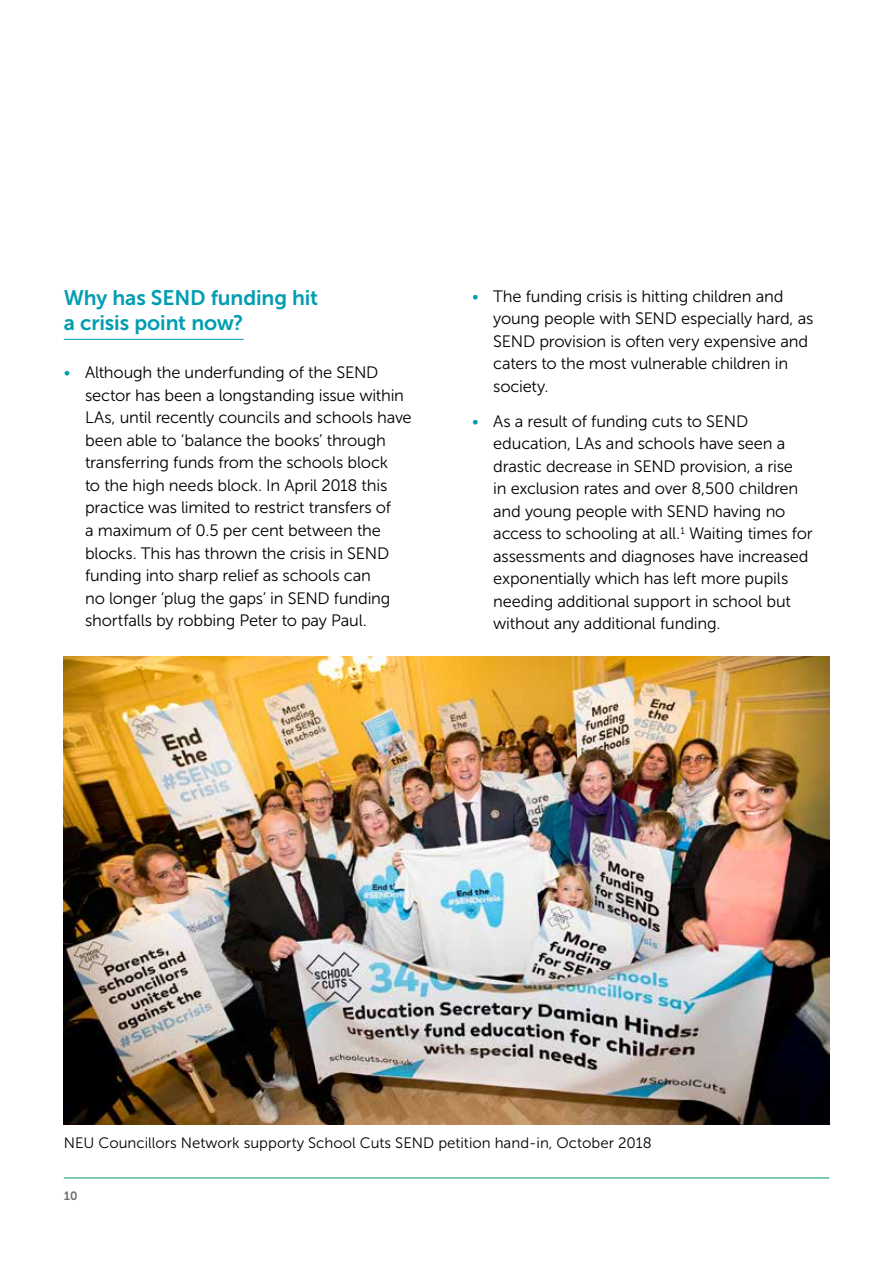
<style>
.page{position:relative;width:893px;height:1263px;background:#fff}
.page>*{position:absolute;margin:0;border:0;box-sizing:border-box;transform-origin:0 0}
.t1{font:21px/25.5px "Museo Sans 700";letter-spacing:-.01em;color:#009db1}
.t2{font:16.5px/22.5px "Museo Sans 300";letter-spacing:-.01em;color:#000}
.t3{font:15px "Museo Sans 300";color:#000}
.t4{font:12px "Museo 700";color:#706f6f}
.s1{color:#009db1}
</style>
<div class="page">
<hr style="left:64px;top:1178px;width:765px;height:1px;background:#009870">
<hr style="left:64px;top:339px;width:180px;height:1px;background:#009db1">
<img style="left:64px;top:656px;width:765px;height:468px">
<p class="t1" style="left:64px;top:285px;width:256px">Why has SEND funding hit a crisis point now?</p>
<p class="t2" style="left:85px;top:362px;width:328px;text-indent:-21px"><span class="s1">•</span> Although the underfunding of the SEND sector has been a longstanding issue within LAs, until recently councils and schools have been able to ‘balance the books’ through transferring funds from the schools block<br>to the high needs block. In April 2018 this practice was limited to restrict transfers of<br>a maximum of 0.5 per cent between the blocks. This has thrown the crisis in SEND funding into sharp relief as schools can<br>no longer ‘plug the gaps’ in SEND funding shortfalls by robbing Peter to pay Paul.</p>
<p class="t2" style="left:493px;top:285px;width:322px;text-indent:-21px"><span class="s1">•</span> The funding crisis is hitting children and young people with SEND especially hard, as SEND provision is often very expensive and caters to the most vulnerable children in society.</p>
<p class="t2" style="left:493px;top:410px;width:321px;text-indent:-21px"><span class="s1">•</span> As a result of funding cuts to SEND education, LAs and schools have seen a drastic decrease in SEND provision, a rise<br>in exclusion rates and over 8,500 children and young people with SEND having no access to schooling at all.<sup>1</sup> Waiting times for assessments and diagnoses have increased exponentially which has left more pupils needing additional support in school but without any additional funding.</p>
<p class="t3" style="left:64px;top:1135px;width:590px">NEU Councillors Network supporty School Cuts SEND petition hand-in, October 2018</p>
<p class="t4" style="left:64px;top:1189px;width:15px">10</p>
</div>
